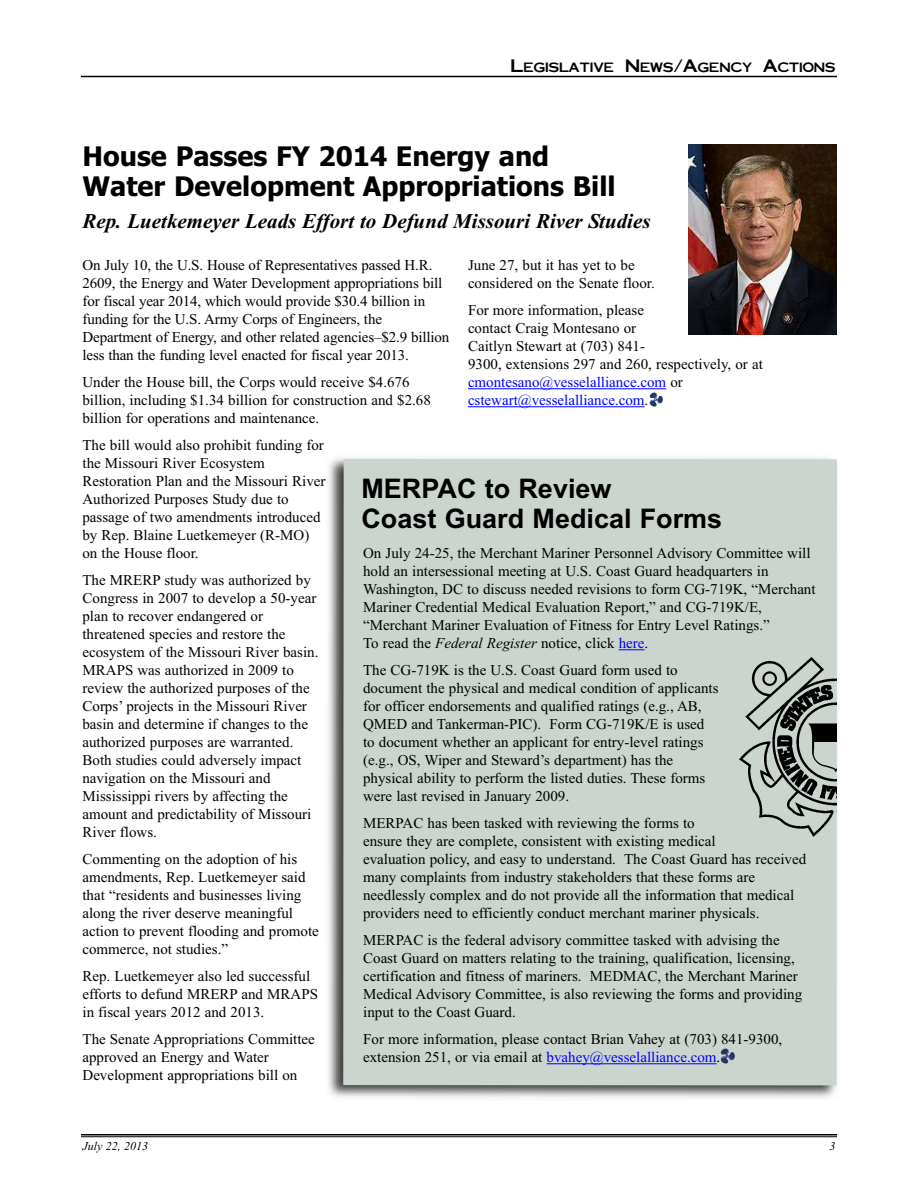
<style>
.page{position:relative;width:918px;height:1188px;background:#fff}
.page>*{position:absolute;margin:0;border:0;box-sizing:border-box;transform-origin:0 0}
.t1{font:700 27px/30px "Tahoma";color:#000}
.t2{font:700 27px/30px "Arial";color:#000}
.t3{font:italic 700 21px "Times New Roman";color:#000}
.t4{font:15px/18px "Times New Roman";color:#000}
.t5{font:13.5px "Cornerstone";color:#000}
.t6{font:italic 12px "Times New Roman";color:#000}
.s1{font-size:18px}
.s2{color:#00f}
.s3{font-style:italic}
</style>
<div class="page">
<hr style="left:468px;top:388px;width:198px;height:1px;background:#00f">
<hr style="left:468px;top:406px;width:177px;height:1px;background:#00f">
<hr style="left:81px;top:76px;width:756px;height:1px;background:#000">
<hr style="left:81px;top:1134px;width:756px;height:2px;background:#000">
<hr style="left:81px;top:1136px;width:756px;height:1px;background:#000">
<img style="left:650px;top:392px;width:13px;height:15px">
<img style="left:324px;top:457px;width:513px;height:641px">
<div style="left:343px;top:459px;width:494px;height:626px;background:#cbd4cd"></div>
<svg style="left:619px;top:649px;width:26px;height:1px"></svg>
<hr style="left:547px;top:1063px;width:170px;height:1px;background:#00f">
<img style="left:688px;top:144px;width:149px;height:190px">
<img style="left:740px;top:657px;width:97px;height:180px">
<img style="left:721px;top:1049px;width:13px;height:14px">
<p class="t5" style="left:510px;top:60px;width:327px"><span class="s1">L</span>EGISLATIVE <span class="s1">N</span>EWS<span class="s1">/A</span>GENCY <span class="s1">A</span>CTIONS</p>
<h1 class="t1" style="left:82px;top:142px;width:535px">House Passes FY 2014 Energy and<br>Water Development Appropriations Bill</h1>
<h2 class="t3" style="left:82px;top:208px;width:570px">Rep. Luetkemeyer Leads Effort to Defund Missouri River Studies</h2>
<p class="t4" style="left:82px;top:256px;width:368px">On July 10, the U.S. House of Representatives passed H.R.<br>2609, the Energy and Water Development appropriations bill for fiscal year 2014, which would provide $30.4 billion in funding for the U.S. Army Corps of Engineers, the Department of Energy, and other related agencies–$2.9 billion less than the funding level enacted for fiscal year 2013.</p>
<p class="t4" style="left:82px;top:373px;width:350px">Under the House bill, the Corps would receive $4.676 billion, including $1.34 billion for construction and $2.68 billion for operations and maintenance.</p>
<p class="t4" style="left:82px;top:436px;width:245px">The bill would also prohibit funding for the Missouri River Ecosystem Restoration Plan and the Missouri River Authorized Purposes Study due to passage of two amendments introduced by Rep. Blaine Luetkemeyer (R-MO) on the House floor.</p>
<p class="t4" style="left:82px;top:571px;width:238px">The MRERP study was authorized by Congress in 2007 to develop a 50-year plan to recover endangered or threatened species and restore the ecosystem of the Missouri River basin.<br>MRAPS was authorized in 2009 to review the authorized purposes of the Corps’ projects in the Missouri River basin and determine if changes to the authorized purposes are warranted.<br>Both studies could adversely impact navigation on the Missouri and Mississippi rivers by affecting the amount and predictability of Missouri River flows.</p>
<p class="t4" style="left:82px;top:850px;width:238px">Commenting on the adoption of his amendments, Rep. Luetkemeyer said that “residents and businesses living along the river deserve meaningful action to prevent flooding and promote commerce, not studies.”</p>
<p class="t4" style="left:83px;top:967px;width:237px">Rep. Luetkemeyer also led successful efforts to defund MRERP and MRAPS in fiscal years 2012 and 2013.</p>
<p class="t4" style="left:83px;top:1030px;width:234px">The Senate Appropriations Committee approved an Energy and Water<br>Development appropriations bill on</p>
<p class="t4" style="left:468px;top:256px;width:188px">June 27, but it has yet to be considered on the Senate floor.</p>
<p class="t4" style="left:468px;top:301px;width:296px">For more information, please<br>contact Craig Montesano or<br>Caitlyn Stewart at (703) 841-<br>9300, extensions 297 and 260, respectively, or at <span class="s2">cmontesano@vesselalliance.com</span> or <span class="s2">cstewart@vesselalliance.com</span>.</p>
<h1 class="t2" style="left:362px;top:474px;width:362px">MERPAC to Review<br>Coast Guard Medical Forms</h1>
<p class="t4" style="left:363px;top:544px;width:454px">On July 24-25, the Merchant Mariner Personnel Advisory Committee will hold an intersessional meeting at U.S. Coast Guard headquarters in Washington, DC to discuss needed revisions to form CG-719K, “Merchant Mariner Credential Medical Evaluation Report,” and CG-719K/E, “Merchant Mariner Evaluation of Fitness for Entry Level Ratings.”<br>To read the <span class="s3">Federal Register</span> notice, click <span class="s2">here</span>.</p>
<p class="t4" style="left:363px;top:661px;width:357px">The CG-719K is the U.S. Coast Guard form used to document the physical and medical condition of applicants for officer endorsements and qualified ratings (e.g., AB, QMED and Tankerman-PIC). Form CG-719K/E is used to document whether an applicant for entry-level ratings (e.g., OS, Wiper and Steward’s department) has the physical ability to perform the listed duties. These forms were last revised in January 2009.</p>
<p class="t4" style="left:363px;top:814px;width:445px">MERPAC has been tasked with reviewing the forms to<br>ensure they are complete, consistent with existing medical<br>evaluation policy, and easy to understand. The Coast Guard has received many complaints from industry stakeholders that these forms are needlessly complex and do not provide all the information that medical providers need to efficiently conduct merchant mariner physicals.</p>
<p class="t4" style="left:363px;top:931px;width:441px">MERPAC is the federal advisory committee tasked with advising the Coast Guard on matters relating to the training, qualification, licensing, certification and fitness of mariners. MEDMAC, the Merchant Mariner Medical Advisory Committee, is also reviewing the forms and providing input to the Coast Guard.</p>
<p class="t4" style="left:363px;top:1030px;width:421px">For more information, please contact Brian Vahey at (703) 841-9300, extension 251, or via email at <span class="s2">bvahey@vesselalliance.com</span>.</p>
<p class="t6" style="left:82px;top:1139px;width:67px">July 22, 2013</p>
<p class="t6" style="left:830px;top:1139px;width:7px">3</p>
</div>
